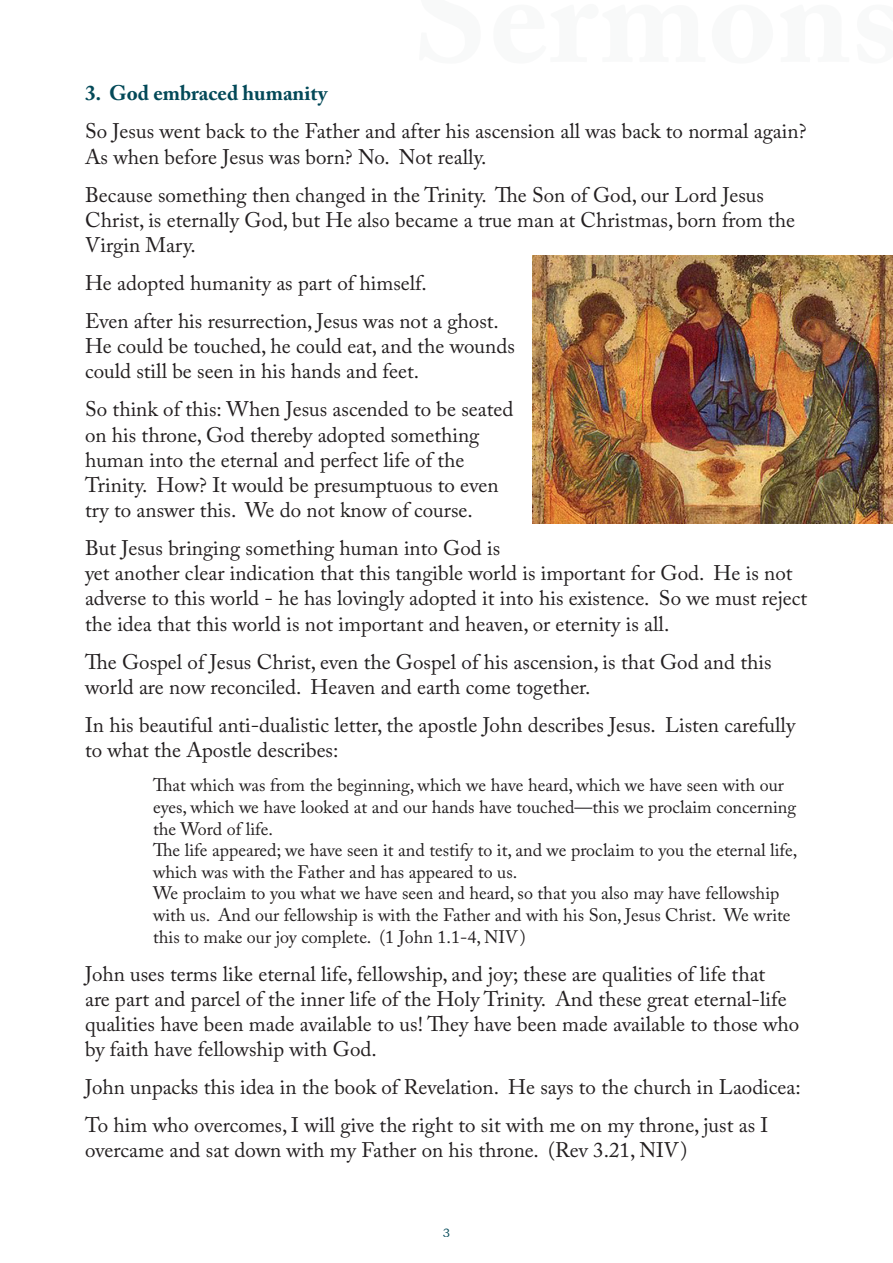
<style>
.page{position:relative;width:893px;height:1263px;background:#fff}
.page>*{position:absolute;margin:0;border:0;box-sizing:border-box;transform-origin:0 0}
.t1{font:21px/25.2px "Adobe Caslon Pro";color:#231f20}
.t2{font:700 21px "Adobe Caslon Pro";color:#034958}
.t3{font:18px/21.6px "Adobe Caslon Pro";color:#231f20}
.t4{font:12px "Bookman Old Style";color:#034958}
</style>
<div class="page">
<img style="left:532px;top:255px;width:361px;height:268px">
<p class="t2" style="left:85px;top:81px;width:244px">3. God embraced humanity</p>
<p class="t1" style="left:85px;top:119px;width:723px">So Jesus went back to the Father and after his ascension all was back to normal again?<br>As when before Jesus was born? No. Not really.</p>
<p class="t1" style="left:85px;top:182px;width:711px">Because something then changed in the Trinity. The Son of God, our Lord Jesus<br>Christ, is eternally God, but He also became a true man at Christmas, born from the<br>Virgin Mary.</p>
<p class="t1" style="left:85px;top:264px;width:415px;line-height:38px">He adopted humanity as part of himself.<br>Even after his resurrection, Jesus was not a ghost.</p>
<p class="t1" style="left:85px;top:333px;width:431px">He could be touched, he could eat, and the wounds could still be seen in his hands and feet.</p>
<p class="t1" style="left:85px;top:396px;width:430px">So think of this: When Jesus ascended to be seated on his throne, God thereby adopted something human into the eternal and perfect life of the Trinity. How? It would be presumptuous to even try to answer this. We do not know of course.</p>
<p class="t1" style="left:85px;top:535px;width:724px">But Jesus bringing something human into God is<br>yet another clear indication that this tangible world is important for God. He is not adverse to this world - he has lovingly adopted it into his existence. So we must reject the idea that this world is not important and heaven, or eternity is all.</p>
<p class="t1" style="left:85px;top:649px;width:688px">The Gospel of Jesus Christ, even the Gospel of his ascension, is that God and this world are now reconciled. Heaven and earth come together.</p>
<p class="t1" style="left:85px;top:712px;width:712px">In his beautiful anti-dualistic letter, the apostle John describes Jesus. Listen carefully to what the Apostle describes:</p>
<p class="t3" style="left:153px;top:774px;width:646px">That which was from the beginning, which we have heard, which we have seen with our eyes, which we have looked at and our hands have touched—this we proclaim concerning the Word of life.<br>The life appeared; we have seen it and testify to it, and we proclaim to you the eternal life, which was with the Father and has appeared to us.<br>We proclaim to you what we have seen and heard, so that you also may have fellowship with us. And our fellowship is with the Father and with his Son, Jesus Christ. We write this to make our joy complete. (1 John 1.1-4, NIV)</p>
<p class="t1" style="left:85px;top:961px;width:716px">John uses terms like eternal life, fellowship, and joy; these are qualities of life that<br>are part and parcel of the inner life of the Holy Trinity. And these great eternal-life qualities have been made available to us! They have been made available to those who by faith have fellowship with God.</p>
<p class="t1" style="left:85px;top:1068px;width:717px;line-height:38px">John unpacks this idea in the book of Revelation. He says to the church in Laodicea:<br>To him who overcomes, I will give the right to sit with me on my throne, just as I</p>
<p class="t1" style="left:85px;top:1137px;width:604px">overcame and sat down with my Father on his throne. (Rev 3.21, NIV)</p>
<p class="t4" style="left:443px;top:1225px;width:9px">3</p>
</div>
